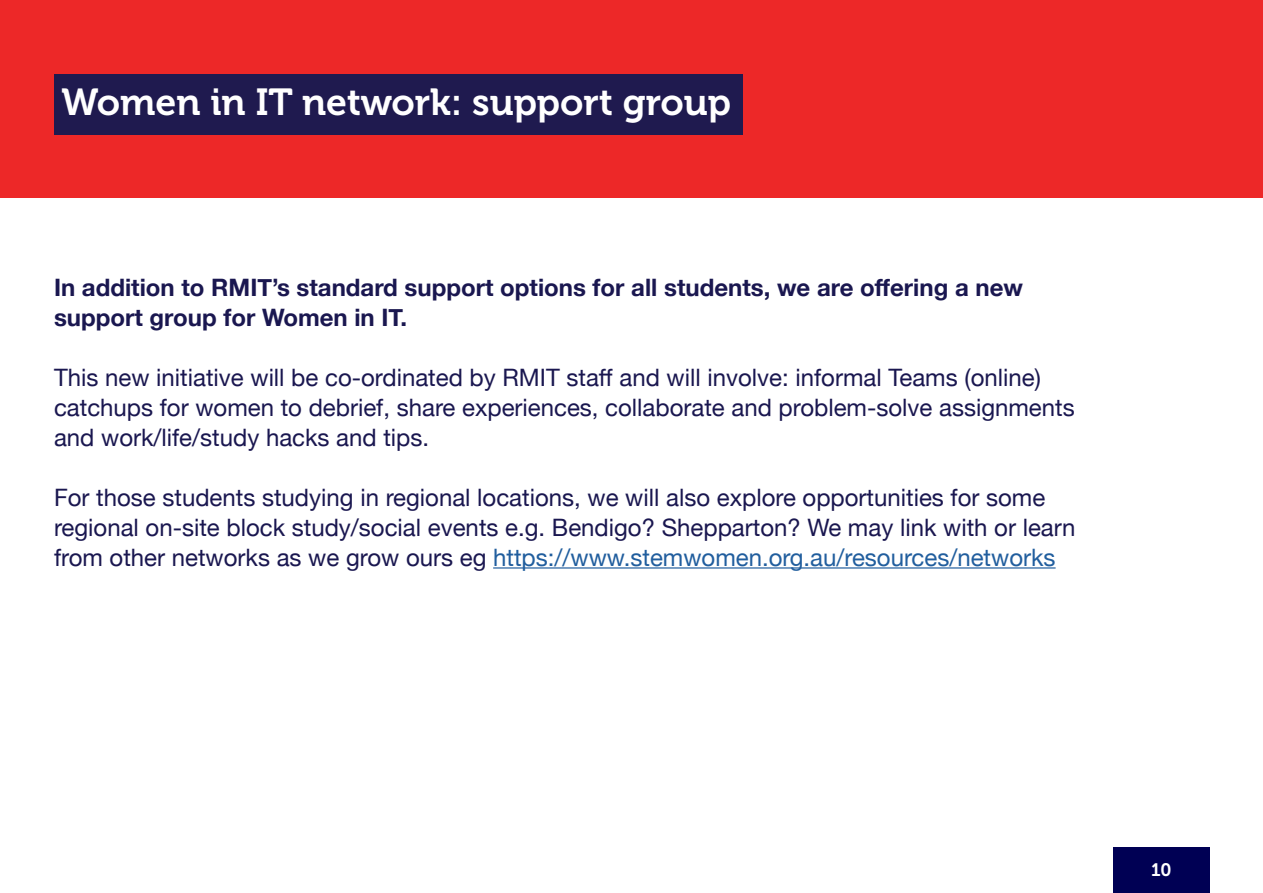
<style>
.page{position:relative;width:1263px;height:893px;background:#fff}
.page>*{position:absolute;margin:0;border:0;box-sizing:border-box;transform-origin:0 0}
.t1{font:37.5px "Museo 700";color:#fff}
.t2{font:24px/30px "Helvetica Neue";color:#1a1750}
.t3{font:700 24px/30px "Helvetica Neue";color:#1a1750}
.t4{font:18px "Museo 700";color:#fff}
.s1{color:#215e9e}
</style>
<div class="page">
<div style="left:0;top:0;width:1263px;height:198px;background:#ed2828"></div>
<div style="left:1113px;top:848px;width:96px;height:45px;background:#000054"></div>
<div style="left:54px;top:74px;width:688px;height:61px;background:#1f1a4f"></div>
<hr style="left:493px;top:567px;width:563px;height:2px;background:#215e9e">
<h1 class="t1" style="left:62px;top:81px;width:671px">Women in IT network: support group</h1>
<p class="t3" style="left:54px;top:273px;width:970px">In addition to RMIT’s standard support options for all students, we are offering a new support group for Women in IT.</p>
<p class="t2" style="left:54px;top:363px;width:1022px">This new initiative will be co-ordinated by RMIT staff and will involve: informal Teams (online) catchups for women to debrief, share experiences, collaborate and problem-solve assignments and work/life/study hacks and tips.</p>
<p class="t2" style="left:54px;top:483px;width:1023px">For those students studying in regional locations, we will also explore opportunities for some regional on-site block study/social events e.g. Bendigo? Shepparton? We may link with or learn from other networks as we grow ours eg <span class="s1">https://www.stemwomen.org.au/resources/networks</span></p>
<p class="t4" style="left:1151px;top:860px;width:22px">10</p>
</div>
